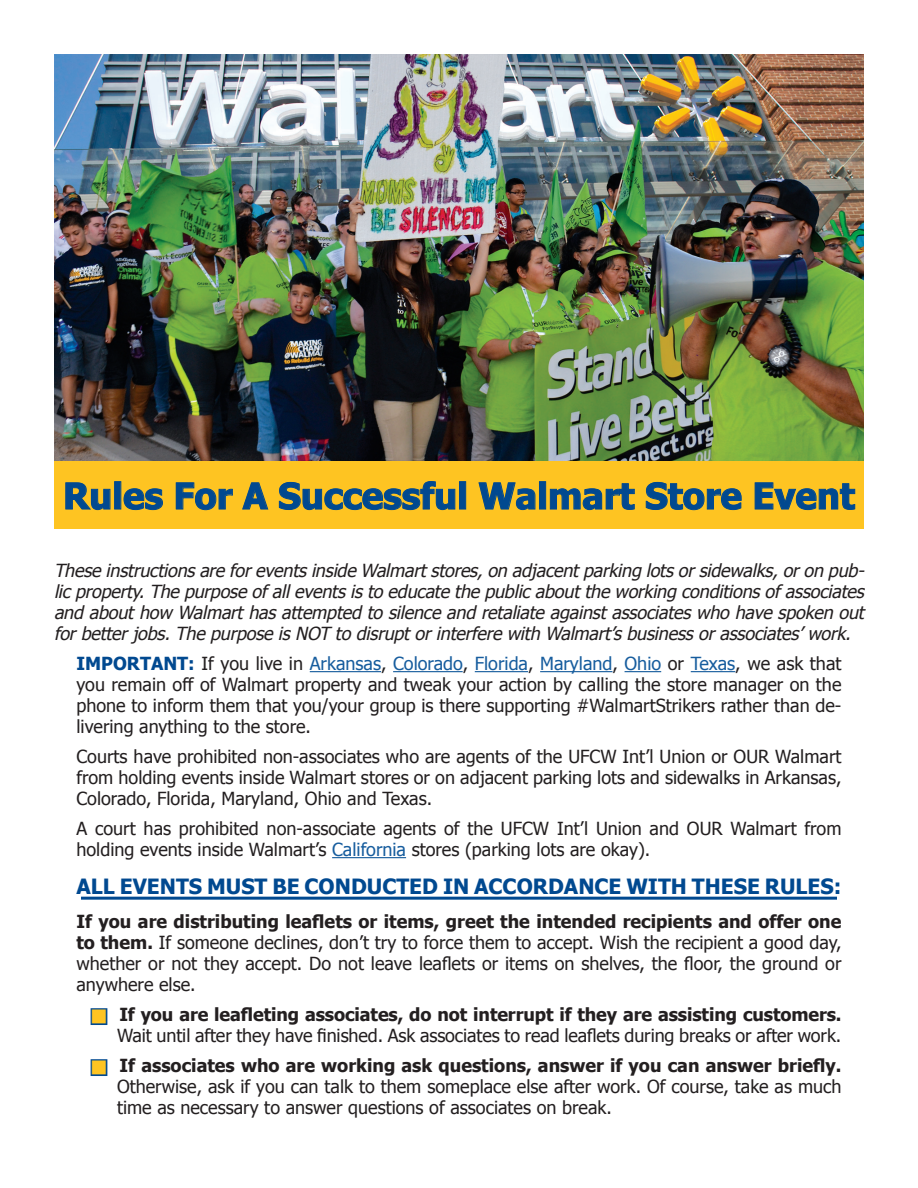
<style>
.page{position:relative;width:918px;height:1188px;background:#fff}
.page>*{position:absolute;margin:0;border:0;box-sizing:border-box;transform-origin:0 0}
.t1{font:700 36px "Tahoma";color:#014990}
.t2{font:700 21px "Tahoma";color:#014990}
.t3{font:18px/21px "Tahoma";color:#231f20;text-align:justify}
.t4{font:italic 18px/21px "Tahoma";color:#231f20;text-align:justify}
.s1{font-weight:700;color:#014990}
.s2{color:#175d9e}
.s3{font-weight:700}
.s4{color:#fec422}
</style>
<div class="page">
<hr style="left:310px;top:671px;width:71px;height:1px;background:#175d9e">
<hr style="left:393px;top:671px;width:70px;height:1px;background:#175d9e">
<hr style="left:475px;top:671px;width:53px;height:1px;background:#175d9e">
<hr style="left:540px;top:671px;width:72px;height:1px;background:#175d9e">
<hr style="left:625px;top:671px;width:36px;height:1px;background:#175d9e">
<hr style="left:691px;top:671px;width:44px;height:1px;background:#175d9e">
<hr style="left:332px;top:857px;width:74px;height:1px;background:#175d9e">
<hr style="left:81px;top:897px;width:756px;height:3px;background:#014990">
<div style="left:91px;top:1008px;width:16px;height:17px;border:3px solid #014990"></div>
<div style="left:91px;top:1059px;width:16px;height:17px;border:3px solid #014990"></div>
<img style="left:54px;top:54px;width:810px;height:407px">
<div style="left:54px;top:461px;width:810px;height:68px;background:#fec422"></div>
<svg style="left:65px;top:482px;width:46px;height:28px"></svg>
<div style="left:114px;top:481px;width:7px;height:28px;border:1px solid #014990"></div>
<svg style="left:123px;top:488px;width:40px;height:22px"></svg>
<svg style="left:176px;top:482px;width:57px;height:28px"></svg>
<svg style="left:242px;top:482px;width:27px;height:28px"></svg>
<svg style="left:279px;top:481px;width:177px;height:29px"></svg>
<div style="left:459px;top:481px;width:7px;height:28px;border:1px solid #014990"></div>
<svg style="left:478px;top:482px;width:58px;height:28px"></svg>
<div style="left:539px;top:481px;width:7px;height:28px;border:1px solid #014990"></div>
<svg style="left:550px;top:483px;width:85px;height:27px"></svg>
<svg style="left:646px;top:482px;width:96px;height:28px"></svg>
<svg style="left:754px;top:482px;width:101px;height:28px"></svg>
<p class="t1" style="left:63px;top:471px;width:793px">Rules For A Successful Walmart Store Event</p>
<p class="t4" style="left:54px;top:559px;width:816px">These instructionsare foreventsinside Walmartstores,on adjacentparking lotsorsidewalks,oron pub&shy;licproperty.The purpose ofalleventsisto educate the publicaboutthe working conditionsofassociates and abouthow Walmarthasattempted to silence and retaliate againstassociateswho have spoken out forbetterjobs.The purpose isNOT to disruptorinterfere with Walmart’sbusinessorassociates’work.</p>
<p class="t3" style="left:76px;top:652px;width:766px"><span class="s1">IMPORTANT:</span> If you live in <span class="s2">Arkansas</span>, <span class="s2">Colorado</span>, <span class="s2">Florida</span>, <span class="s2">Maryland</span>, <span class="s2">Ohio</span> or <span class="s2">Texas</span>, we ask that you remain off of Walmart property and tweak your action by calling the store manager on the phone to inform them that you/your group is there supporting #WalmartStrikers rather than de&shy;livering anything to the store.</p>
<p class="t3" style="left:76px;top:745px;width:767px">Courts have prohibited non-associates who are agents of the UFCW Int’l Union or OUR Walmart from holding events inside Walmart stores or on adjacent parking lots and sidewalks in Arkansas, Colorado, Florida, Maryland, Ohio and Texas.</p>
<p class="t3" style="left:76px;top:817px;width:767px">A court has prohibited non-associate agents of the UFCW Int’l Union and OUR Walmart from holding events inside Walmart’s <span class="s2">California</span> stores (parking lots are okay).</p>
<p class="t2" style="left:76px;top:871px;width:766px">ALL EVENTS MUST BE CONDUCTED IN ACCORDANCE WITH THESE RULES:</p>
<p class="t3" style="left:76px;top:910px;width:767px"><span class="s3">If you are distributing leaflets or items, greet the intended recipients and offer one to them.</span> If someone declines, don’t try to force them to accept. Wish the recipient a good day, whether or not they accept. Do not leave leaflets or items on shelves, the floor, the ground or anywhere else.</p>
<p class="t3" style="left:92px;top:1003px;width:752px;text-align:right"><span class="s4">■</span> <span class="s3">If you are leafleting associates, do not interrupt if they are assisting customers.<br></span>Wait until after they have finished. Ask associates to read leaflets during breaks or after work.</p>
<p class="t3" style="left:117px;top:1054px;width:726px;text-indent:-26px"><span class="s4">■</span> <span class="s3">If associates who are working ask questions, answer if you can answer briefly.<br></span>Otherwise, ask if you can talk to them someplace else after work. Of course, take as much time as necessary to answer questions of associates on break.</p>
</div>
